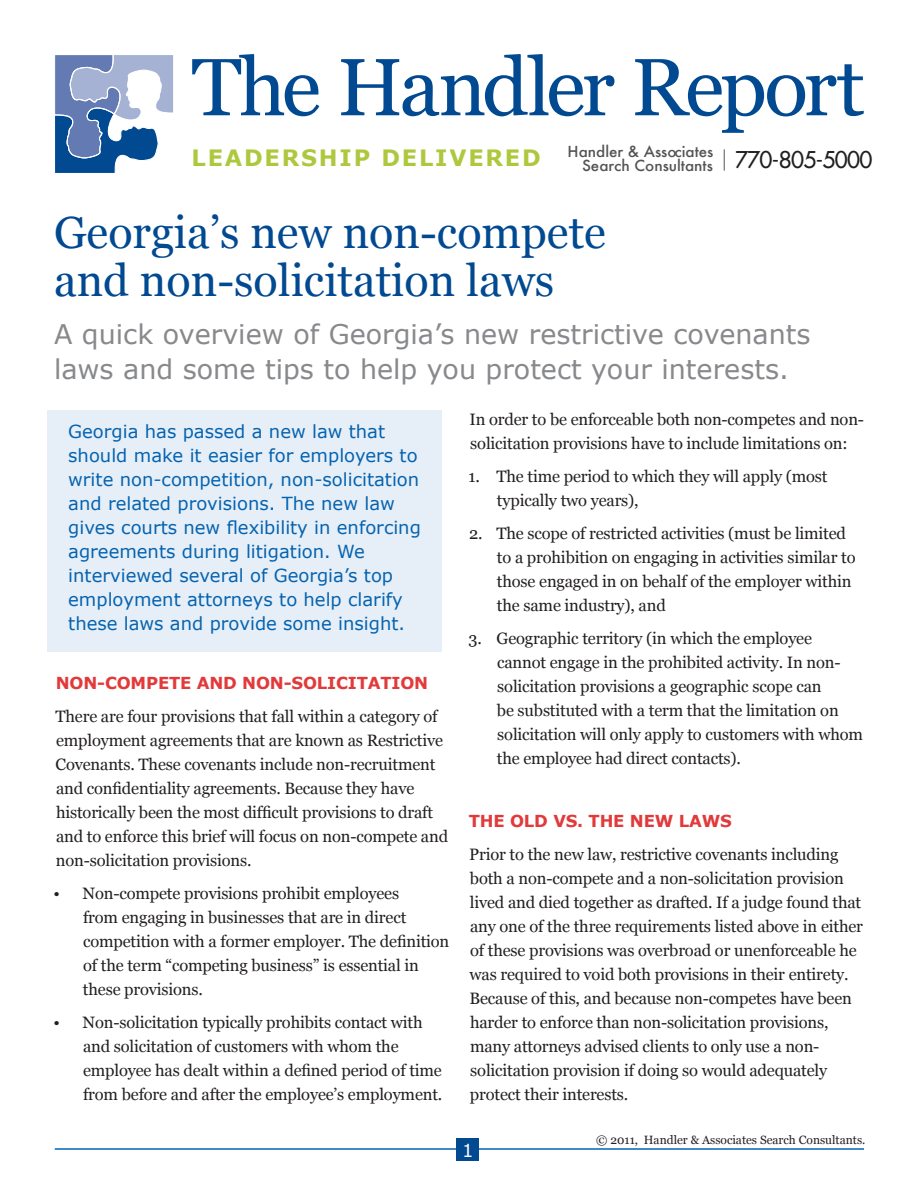
<style>
.page{position:relative;width:918px;height:1188px;background:#fff}
.page>*{position:absolute;margin:0;border:0;box-sizing:border-box;transform-origin:0 0}
.t1{font:81px "Georgia";letter-spacing:-.045em;color:#014990}
.t2{font:45px/48px "Georgia";color:#014990}
.t3{font:27px/34.5px "Verdana";color:#87898c}
.t4{font:700 22.5px "Verdana";letter-spacing:.08em;color:#aec83e}
.t5{font:22.5px "Futura";letter-spacing:-.03em;color:#231f20}
.t6{font:18px/24px "Verdana";color:#0663b0}
.t7{font:18px "Verdana";color:#fff}
.t8{font:16.5px/24px "Georgia";letter-spacing:-.01em;color:#231f20}
.t9{font:700 16.5px "Verdana";letter-spacing:-.01em;color:#e23a3b}
.t10{font:500 14.85px/14px "Futura";color:#545454;text-align:right}
.t11{font:12px "Georgia";color:#231f20}
</style>
<div class="page">
<div style="left:47px;top:410px;width:395px;height:242px;background:#e6eff7"></div>
<svg style="left:55px;top:55px;width:119px;height:118px"></svg>
<svg style="left:724px;top:149px;width:1px;height:22px"></svg>
<hr style="left:55px;top:1148px;width:809px;height:2px;background:#0663b0">
<div style="left:457px;top:1138px;width:22px;height:23px;background:#014990"></div>
<p class="t1" style="left:192px;top:38px;width:675px">The Handler Report</p>
<p class="t4" style="left:192px;top:144px;width:351px">LEADERSHIP DELIVERED</p>
<p class="t10" style="left:568px;top:144px;width:147px">Handler &amp; Associates<br>Search Consultants</p>
<p class="t5" style="left:735px;top:146px;width:139px">770-805-5000</p>
<p class="t2" style="left:54px;top:209px;width:553px">Georgia’s new non-compete and non-solicitation laws</p>
<p class="t3" style="left:54px;top:316px;width:758px">A quick overview of Georgia’s new restrictive covenants laws and some tips to help you protect your interests.</p>
<p class="t6" style="left:68px;top:419px;width:354px">Georgia has passed a new law that should make it easier for employers to write non-competition, non-solicitation and related provisions. The new law gives courts new flexibility in enforcing agreements during litigation. We interviewed several of Georgia’s top employment attorneys to help clarify these laws and provide some insight.</p>
<p class="t9" style="left:56px;top:672px;width:374px">NON-COMPETE AND NON-SOLICITATION</p>
<p class="t8" style="left:55px;top:704px;width:394px">There are four provisions that fall within a category of employment agreements that are known as Restrictive Covenants. These covenants include non-recruitment and confidentiality agreements. Because they have historically been the most difficult provisions to draft and to enforce this brief will focus on non-compete and non-solicitation provisions.</p>
<p class="t8" style="left:83px;top:881px;width:368px;text-indent:-29px">• Non-compete provisions prohibit employees<br>from engaging in businesses that are in direct competition with a former employer. The definition of the term “competing business” is essential in these provisions.</p>
<p class="t8" style="left:83px;top:1010px;width:361px;text-indent:-29px">• Non-solicitation typically prohibits contact with and solicitation of customers with whom the employee has dealt within a defined period of time from before and after the employee’s employment.</p>
<p class="t8" style="left:469px;top:407px;width:396px">In order to be enforceable both non-competes and non&shy;solicitation provisions have to include limitations on:</p>
<p class="t8" style="left:497px;top:464px;width:332px;text-indent:-28px">1. The time period to which they will apply (most typically two years),</p>
<p class="t8" style="left:497px;top:521px;width:360px;text-indent:-28px">2. The scope of restricted activities (must be limited to a prohibition on engaging in activities similar to those engaged in on behalf of the employer within the same industry), and</p>
<p class="t8" style="left:497px;top:626px;width:368px;text-indent:-28px">3. Geographic territory (in which the employee cannot engage in the prohibited activity. In non&shy;solicitation provisions a geographic scope can<br>be substituted with a term that the limitation on solicitation will only apply to customers with whom the employee had direct contacts).</p>
<p class="t9" style="left:469px;top:810px;width:265px">THE OLD VS. THE NEW LAWS</p>
<p class="t8" style="left:469px;top:842px;width:395px">Prior to the new law, restrictive covenants including both a non-compete and a non-solicitation provision lived and died together as drafted. If a judge found that any one of the three requirements listed above in either of these provisions was overbroad or unenforceable he was required to void both provisions in their entirety.<br>Because of this, and because non-competes have been harder to enforce than non-solicitation provisions, many attorneys advised clients to only use a non&shy;solicitation provision if doing so would adequately protect their interests.</p>
<p class="t7" style="left:462px;top:1139px;width:13px">1</p>
<p class="t11" style="left:596px;top:1133px;width:271px">© 2011, Handler &amp; Associates Search Consultants.</p>
</div>
